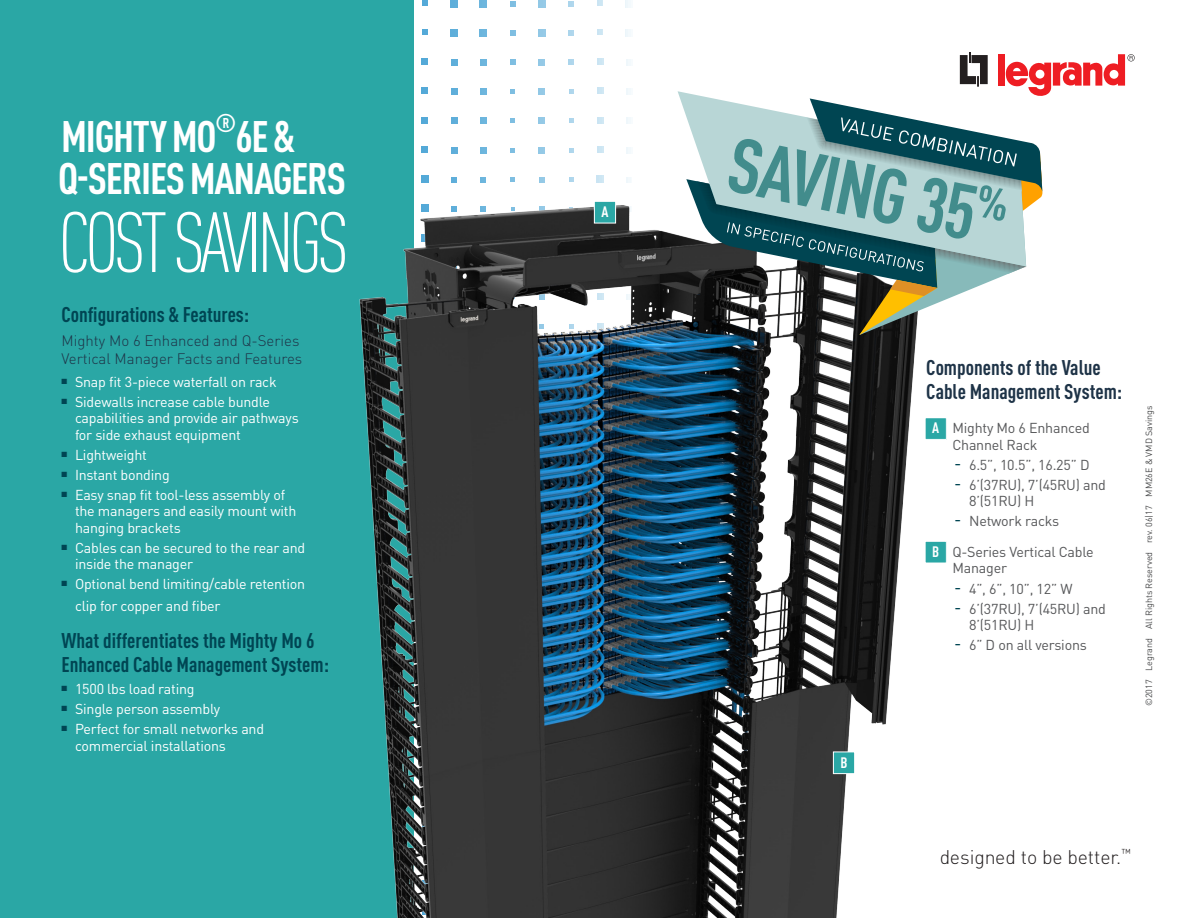
<style>
.page{position:relative;width:1188px;height:918px;background:#fff}
.page>*{position:absolute;margin:0;border:0;box-sizing:border-box;transform-origin:0 0}
.t1{font:300 condensed 84px "DINOT";letter-spacing:-.06em;color:#fff}
.t2{font:700 condensed 43.5px "DINOT";letter-spacing:-.03em;color:#fff}
.t3{font:700 condensed 25.35px "DINOT";color:#fff}
.Sub_Header{font:700 condensed 21px/24px "DINOT";color:#004553}
.Sub_Header-2{font:700 condensed 21px/24px "DINOT";color:#1e3347}
.t4{font:300 19.5px "DIN";letter-spacing:-.005em;color:#231f20}
.Second_Header{font:300 15px/18px "DIN";color:#1e3347}
.t5{font:700 condensed 15px "DINOT";color:#fff}
.t6{font:14.25px/16.5px "DIN";letter-spacing:-.015em;color:#fff}
.t7{font:14.25px/16.5px "DIN";letter-spacing:-.015em;color:#57585a}
.t8{font:9px "DIN";letter-spacing:-.005em;color:#4b4c4d}
.s1{font-family:"DINOT";font-weight:700;font-stretch:condensed;font-size:15px;color:#fff}
</style>
<div class="page">
<div style="left:626px;top:0;width:7px;height:7px;background:#f3f9fc"></div>
<div style="left:626px;top:29px;width:7px;height:8px;background:#f3f9fc"></div>
<div style="left:626px;top:59px;width:7px;height:7px;background:#f3f9fc"></div>
<div style="left:626px;top:88px;width:7px;height:7px;background:#f3f9fc"></div>
<div style="left:626px;top:118px;width:7px;height:6px;background:#f3f9fc"></div>
<svg style="left:626px;top:147px;width:5px;height:6px"></svg>
<div style="left:597px;top:146px;width:6px;height:7px;background:#cde6f3"></div>
<svg style="left:597px;top:117px;width:6px;height:6px"></svg>
<svg style="left:597px;top:88px;width:6px;height:6px"></svg>
<div style="left:597px;top:58px;width:6px;height:7px;background:#cde6f3"></div>
<svg style="left:597px;top:29px;width:6px;height:6px"></svg>
<svg style="left:597px;top:0;width:6px;height:6px"></svg>
<div style="left:538px;top:0;width:7px;height:7px;background:#94c9e6"></div>
<div style="left:538px;top:29px;width:7px;height:8px;background:#94c9e6"></div>
<div style="left:538px;top:59px;width:7px;height:7px;background:#94c9e6"></div>
<div style="left:538px;top:88px;width:7px;height:7px;background:#94c9e6"></div>
<svg style="left:539px;top:118px;width:6px;height:6px"></svg>
<svg style="left:539px;top:147px;width:6px;height:6px"></svg>
<svg style="left:568px;top:1px;width:6px;height:5px"></svg>
<svg style="left:568px;top:30px;width:6px;height:6px"></svg>
<svg style="left:569px;top:60px;width:5px;height:5px"></svg>
<svg style="left:569px;top:89px;width:4px;height:5px"></svg>
<svg style="left:569px;top:119px;width:4px;height:4px"></svg>
<svg style="left:569px;top:148px;width:4px;height:4px"></svg>
<div style="left:480px;top:0;width:7px;height:7px;background:#6db6dd"></div>
<div style="left:480px;top:29px;width:7px;height:8px;background:#6db6dd"></div>
<div style="left:480px;top:59px;width:7px;height:7px;background:#6db6dd"></div>
<div style="left:480px;top:88px;width:7px;height:7px;background:#6db6dd"></div>
<svg style="left:480px;top:118px;width:6px;height:6px"></svg>
<svg style="left:480px;top:147px;width:6px;height:6px"></svg>
<svg style="left:510px;top:1px;width:5px;height:5px"></svg>
<svg style="left:510px;top:30px;width:5px;height:6px"></svg>
<svg style="left:510px;top:60px;width:5px;height:5px"></svg>
<svg style="left:510px;top:89px;width:5px;height:5px"></svg>
<svg style="left:510px;top:119px;width:5px;height:4px"></svg>
<svg style="left:510px;top:148px;width:5px;height:4px"></svg>
<div style="left:451px;top:0;width:7px;height:7px;background:#5eaeda"></div>
<div style="left:451px;top:29px;width:7px;height:8px;background:#5eaeda"></div>
<div style="left:451px;top:59px;width:7px;height:7px;background:#5eaeda"></div>
<div style="left:451px;top:88px;width:7px;height:7px;background:#5eaeda"></div>
<svg style="left:451px;top:118px;width:6px;height:6px"></svg>
<svg style="left:451px;top:147px;width:6px;height:6px"></svg>
<div style="left:422px;top:146px;width:6px;height:7px;background:#54a9d8"></div>
<svg style="left:422px;top:117px;width:6px;height:6px"></svg>
<svg style="left:422px;top:88px;width:6px;height:6px"></svg>
<div style="left:422px;top:58px;width:6px;height:7px;background:#54a9d8"></div>
<svg style="left:422px;top:29px;width:6px;height:6px"></svg>
<svg style="left:422px;top:0;width:6px;height:6px"></svg>
<div style="left:0;top:0;width:414px;height:918px;background:#2aa7a5"></div>
<div style="left:925px;top:418px;width:21px;height:21px;background:#2aa7a5"></div>
<div style="left:925px;top:417px;width:22px;height:23px;border:1px solid #fff"></div>
<div style="left:925px;top:541px;width:21px;height:22px;background:#2aa7a5"></div>
<div style="left:925px;top:541px;width:22px;height:22px;border:1px solid #fff"></div>
<img style="left:359px;top:175px;width:584px;height:743px">
<svg style="left:678px;top:91px;width:8px;height:175px"></svg>
<svg style="left:686px;top:52px;width:449px;height:283px"></svg>
<div style="left:833px;top:752px;width:22px;height:22px;background:#2aa7a5"></div>
<div style="left:833px;top:752px;width:22px;height:22px;border:1px solid #fff"></div>
<div style="left:594px;top:201px;width:22px;height:22px;background:#2aa7a5"></div>
<div style="left:594px;top:201px;width:22px;height:22px;border:1px solid #fff"></div>
<p class="t3" style="left:215px;top:105px;width:23px">®</p>
<p class="t2" style="left:58px;top:149px;width:289px">Q-SERIES MANAGERS</p>
<p class="t1" style="left:58px;top:185px;width:292px">COST SAVINGS</p>
<p class="t2" style="left:61px;top:107px;width:235px">MIGHTY MO 6E &amp;</p>
<p class="Sub_Header" style="left:62px;top:302px;width:189px">Configurations &amp; Features:</p>
<p class="Second_Header" style="left:62px;top:332px;width:242px">Mighty Mo 6 Enhanced and Q-Series<br>Vertical Manager Facts and Features</p>
<p class="t6" style="left:62px;top:373px;width:217px"><sup>■</sup> Snap fit 3-piece waterfall on rack</p>
<p class="t6" style="left:75px;top:393px;width:225px;text-indent:-14px"><sup>■</sup> Sidewalls increase cable bundle capabilities and provide air pathways for side exhaust equipment</p>
<p class="t6" style="left:62px;top:446px;width:87px"><sup>■</sup> Lightweight</p>
<p class="t6" style="left:62px;top:466px;width:110px"><sup>■</sup> Instant bonding</p>
<p class="t6" style="left:75px;top:486px;width:223px;text-indent:-14px"><sup>■</sup> Easy snap fit tool-less assembly of the managers and easily mount with hanging brackets</p>
<p class="t6" style="left:75px;top:539px;width:232px;text-indent:-14px"><sup>■</sup> Cables can be secured to the rear and inside the manager</p>
<p class="t6" style="left:75px;top:573px;width:232px;line-height:21.6px;text-indent:-14px"><sup>■</sup> Optional bend limiting/cable retention clip for copper and fiber</p>
<p class="Sub_Header" style="left:62px;top:627px;width:269px">What differentiates the Mighty Mo 6<br>Enhanced Cable Management System:</p>
<p class="t6" style="left:62px;top:680px;width:135px"><sup>■</sup> 1500 lbs load rating</p>
<p class="t6" style="left:62px;top:700px;width:160px"><sup>■</sup> Single person assembly</p>
<p class="t6" style="left:75px;top:720px;width:191px;text-indent:-14px"><sup>■</sup> Perfect for small networks and commercial installations</p>
<p class="t5" style="left:601px;top:201px;width:9px">A</p>
<p class="t5" style="left:840px;top:752px;width:9px">B</p>
<p class="Sub_Header-2" style="left:926px;top:354px;width:198px">Components of the Value<br>Cable Management System:</p>
<p class="t7" style="left:952px;top:420px;width:139px;text-indent:-20px"><span class="s1">A</span><sup>■</sup> Mighty Mo 6 Enhanced<br>Channel Rack</p>
<p class="t7" style="left:969px;top:456px;width:122px">6.5”, 10.5”, 16.25” D</p>
<p class="t7" style="left:969px;top:476px;width:138px">6’(37RU), 7’(45RU) and<br>8’(51RU) H</p>
<p class="t7" style="left:969px;top:513px;width:92px">Network racks</p>
<p class="t7" style="left:952px;top:543px;width:143px;text-indent:-20px"><span class="s1">B</span><sup>■</sup> Q-Series Vertical Cable<br>Manager</p>
<p class="t7" style="left:969px;top:580px;width:105px">4”, 6”, 10”, 12” W</p>
<p class="t7" style="left:969px;top:600px;width:138px">6’(37RU), 7’(45RU) and<br>8’(51RU) H</p>
<p class="t7" style="left:969px;top:636px;width:119px">6” D on all versions</p>
<p class="t8" style="left:1143px;top:706px;width:302px;rotate:-90deg">©2017 Legrand All Rights Reserved rev. 06|17 MM26E &amp; VMD Savings</p>
<p class="t4" style="left:940px;top:845px;width:192px">designed to be better.<sup>™</sup></p>
</div>
